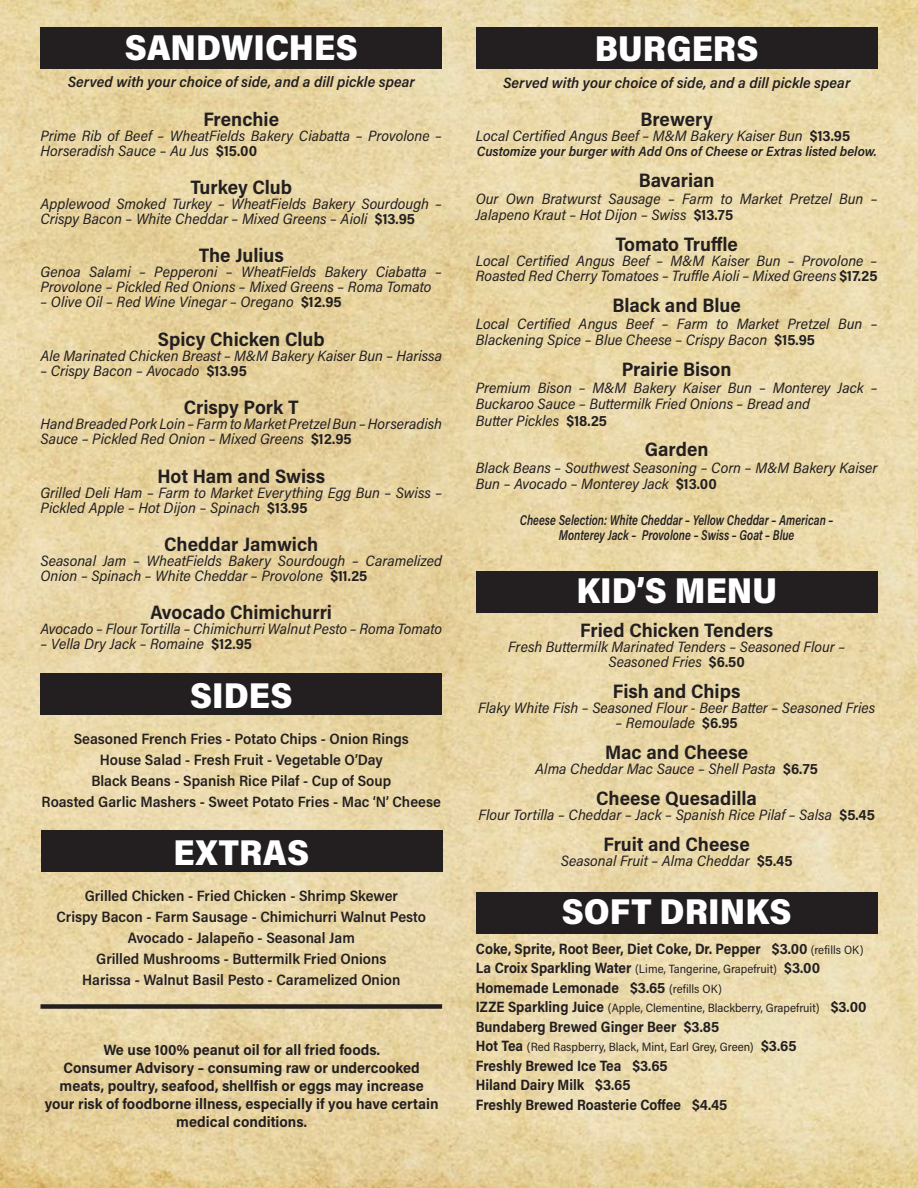
<style>
.page{position:relative;width:918px;height:1188px;background:#fff}
.page>*{position:absolute;margin:0;border:0;box-sizing:border-box;transform-origin:0 0}
.t1{font:900 36px "Acumin Pro Semi Cond";color:#fff}
.t2{font:700 19.5px "Acumin Pro Semi Cond";color:#231f20}
.t3{font:italic 15px/15px "Acumin Pro Semi Cond";color:#231f20}
.t4{font:600 15px "Acumin Pro Semi Cond";color:#231f20}
.t5{font:700 15px/18px "Acumin Pro Semi Cond";color:#231f20}
.t6{font:700 15px "Acumin Pro Semi Cond";color:#231f20;scale:.95 1}
.t7{font:italic 600 15px "Acumin Pro Semi Cond";color:#231f20}
.t8{font:italic 600 14.25px "Acumin Pro Semi Cond";color:#231f20;scale:.8 1}
.t9{font:italic 600 13.5px "Acumin Pro Semi Cond";color:#231f20}
.t10{font:12px "Acumin Pro Semi Cond";color:#231f20}
.s1{font-weight:700;font-style:normal}
.s2{font-weight:400;font-size:12px}
.s3{font-weight:700;font-size:15px}
</style>
<div class="page">
<img style="left:0;top:0;width:918px;height:1188px">
<div style="left:41px;top:831px;width:401px;height:41px;background:#231f20"></div>
<div style="left:476px;top:572px;width:402px;height:41px;background:#231f20"></div>
<div style="left:476px;top:892px;width:402px;height:41px;background:#231f20"></div>
<div style="left:40px;top:674px;width:402px;height:41px;background:#231f20"></div>
<div style="left:40px;top:27px;width:402px;height:41px;background:#231f20"></div>
<div style="left:476px;top:27px;width:402px;height:41px;background:#231f20"></div>
<div style="left:40px;top:1004px;width:402px;height:5px;background:#231f20"></div>
<p class="t1" style="left:125px;top:22px;width:235px">SANDWICHES</p>
<p class="t7" style="left:68px;top:71px;width:349px">Served with your choice of side, and a dill pickle spear</p>
<p class="t2" style="left:203px;top:105px;width:77px">Frenchie</p>
<p class="t3" style="left:40px;top:127px;width:403px">Prime Rib of Beef – WheatFields Bakery Ciabatta – Provolone –<br>Horseradish Sauce – Au Jus <span class="s1">$15.00</span></p>
<p class="t2" style="left:190px;top:173px;width:103px">Turkey Club</p>
<p class="t3" style="left:40px;top:196px;width:403px">Applewood Smoked Turkey – WheatFields Bakery Sourdough –<br>Crispy Bacon – White Cheddar – Mixed Greens – Aioli <span class="s1">$13.95</span></p>
<p class="t2" style="left:199px;top:242px;width:87px">The Julius</p>
<p class="t3" style="left:40px;top:264px;width:403px">Genoa Salami – Pepperoni – WheatFields Bakery Ciabatta –<br>Provolone – Pickled Red Onions – Mixed Greens – Roma Tomato</p>
<p class="t3" style="left:40px;top:294px;width:303px">– Olive Oil – Red Wine Vinegar – Oregano <span class="s1">$12.95</span></p>
<p class="t2" style="left:158px;top:325px;width:168px">Spicy Chicken Club</p>
<p class="t3" style="left:40px;top:347px;width:403px">Ale Marinated Chicken Breast – M&amp;M Bakery Kaiser Bun – Harissa</p>
<p class="t3" style="left:40px;top:362px;width:208px">– Crispy Bacon – Avocado <span class="s1">$13.95</span></p>
<p class="t2" style="left:184px;top:394px;width:116px">Crispy Pork T</p>
<p class="t3" style="left:40px;top:416px;width:403px">Hand Breaded Pork Loin – Farm to Market Pretzel Bun – Horseradish<br>Sauce – Pickled Red Onion – Mixed Greens <span class="s1">$12.95</span></p>
<p class="t2" style="left:158px;top:462px;width:169px">Hot Ham and Swiss</p>
<p class="t3" style="left:40px;top:484px;width:403px">Grilled Deli Ham – Farm to Market Everything Egg Bun – Swiss –<br>Pickled Apple – Hot Dijon – Spinach <span class="s1">$13.95</span></p>
<p class="t2" style="left:164px;top:530px;width:156px">Cheddar Jamwich</p>
<p class="t3" style="left:40px;top:553px;width:403px">Seasonal Jam – WheatFields Bakery Sourdough – Caramelized<br>Onion – Spinach – White Cheddar – Provolone <span class="s1">$11.25</span></p>
<p class="t2" style="left:151px;top:599px;width:183px">Avocado Chimichurri</p>
<p class="t3" style="left:40px;top:621px;width:403px">Avocado – Flour Tortilla – Chimichurri Walnut Pesto – Roma Tomato</p>
<p class="t3" style="left:40px;top:636px;width:213px">– Vella Dry Jack – Romaine <span class="s1">$12.95</span></p>
<p class="t1" style="left:190px;top:670px;width:104px">SIDES</p>
<p class="t4" style="left:74px;top:728px;width:337px">Seasoned French Fries - Potato Chips - Onion Rings</p>
<p class="t4" style="left:100px;top:749px;width:284px">House Salad - Fresh Fruit - Vegetable O’Day</p>
<p class="t4" style="left:91px;top:770px;width:301px">Black Beans - Spanish Rice Pilaf - Cup of Soup</p>
<p class="t4" style="left:42px;top:791px;width:401px">Roasted Garlic Mashers - Sweet Potato Fries - Mac ‘N’ Cheese</p>
<p class="t1" style="left:173px;top:827px;width:137px">EXTRAS</p>
<p class="t4" style="left:85px;top:885px;width:315px">Grilled Chicken - Fried Chicken - Shrimp Skewer</p>
<p class="t4" style="left:57px;top:906px;width:371px">Crispy Bacon - Farm Sausage - Chimichurri Walnut Pesto</p>
<p class="t4" style="left:128px;top:927px;width:229px">Avocado - Jalapeño - Seasonal Jam</p>
<p class="t4" style="left:96px;top:948px;width:292px">Grilled Mushrooms - Buttermilk Fried Onions</p>
<p class="t4" style="left:82px;top:969px;width:320px">Harissa - Walnut Basil Pesto - Caramelized Onion</p>
<p class="t5" style="left:103px;top:1040px;width:278px">We use 100% peanut oil for all fried foods.</p>
<p class="t5" style="left:60px;top:1058px;width:366px">Consumer Advisory – consuming raw or undercooked meats, poultry, seafood, shellfish or eggs may increase</p>
<p class="t5" style="left:45px;top:1094px;width:395px;text-align:center">your risk of foodborne illness, especially if you have certain medical conditions.</p>
<p class="t1" style="left:595px;top:23px;width:165px">BURGERS</p>
<p class="t7" style="left:503px;top:72px;width:349px">Served with your choice of side, and a dill pickle spear</p>
<p class="t2" style="left:641px;top:106px;width:74px">Brewery</p>
<p class="t3" style="left:476px;top:128px;width:376px">Local Certified Angus Beef – M&amp;M Bakery Kaiser Bun <span class="s1">$13.95</span></p>
<p class="t9" style="left:477px;top:142px;width:401px">Customize your burger with Add Ons of Cheese or Extras listed below.</p>
<p class="t2" style="left:639px;top:167px;width:77px">Bavarian</p>
<p class="t3" style="left:476px;top:190px;width:403px;line-height:16.5px">Our Own Bratwurst Sausage – Farm to Market Pretzel Bun –<br>Jalapeno Kraut – Hot Dijon – Swiss <span class="s1">$13.75</span></p>
<p class="t2" style="left:615px;top:231px;width:124px">Tomato Truffle</p>
<p class="t3" style="left:476px;top:253px;width:403px">Local Certified Angus Beef – M&amp;M Kaiser Bun – Provolone –<br>Roasted Red Cherry Tomatoes – Truffle Aioli – Mixed Greens <span class="s1">$17.25</span></p>
<p class="t2" style="left:613px;top:292px;width:130px">Black and Blue</p>
<p class="t3" style="left:476px;top:314px;width:403px;line-height:16.5px">Local Certified Angus Beef – Farm to Market Pretzel Bun –<br>Blackening Spice – Blue Cheese – Crispy Bacon <span class="s1">$15.95</span></p>
<p class="t2" style="left:622px;top:355px;width:111px">Prairie Bison</p>
<p class="t3" style="left:476px;top:378px;width:403px;line-height:16.5px">Premium Bison – M&amp;M Bakery Kaiser Bun – Monterey Jack –<br>Buckaroo Sauce – Buttermilk Fried Onions – Bread and</p>
<p class="t3" style="left:476px;top:412px;width:133px">Butter Pickles <span class="s1">$18.25</span></p>
<p class="t2" style="left:645px;top:436px;width:65px">Garden</p>
<p class="t3" style="left:476px;top:459px;width:403px;line-height:16.5px">Black Beans – Southwest Seasoning – Corn – M&amp;M Bakery Kaiser<br>Bun – Avocado – Monterey Jack <span class="s1">$13.00</span></p>
<p class="t8" style="left:520px;top:510px;width:394px">Cheese Selection: White Cheddar – Yellow Cheddar – American –</p>
<p class="t8" style="left:559px;top:525px;width:296px">Monterey Jack – Provolone – Swiss – Goat – Blue</p>
<p class="t1" style="left:576px;top:565px;width:202px">KID’S MENU</p>
<p class="t2" style="left:580px;top:616px;width:194px">Fried Chicken Tenders</p>
<p class="t3" style="left:508px;top:639px;width:339px">Fresh Buttermilk Marinated Tenders – Seasoned Flour –</p>
<p class="t3" style="left:608px;top:654px;width:138px">Seasoned Fries <span class="s1">$6.50</span></p>
<p class="t2" style="left:613px;top:677px;width:129px">Fish and Chips</p>
<p class="t3" style="left:478px;top:700px;width:399px">Flaky White Fish – Seasoned Flour - Beer Batter – Seasoned Fries</p>
<p class="t3" style="left:616px;top:715px;width:124px">– Remoulade <span class="s1">$6.95</span></p>
<p class="t2" style="left:605px;top:738px;width:145px">Mac and Cheese</p>
<p class="t3" style="left:535px;top:760px;width:284px">Alma Cheddar Mac Sauce – Shell Pasta <span class="s1">$6.75</span></p>
<p class="t2" style="left:596px;top:784px;width:162px">Cheese Quesadilla</p>
<p class="t3" style="left:478px;top:806px;width:398px">Flour Tortilla – Cheddar – Jack – Spanish Rice Pilaf – Salsa <span class="s1">$5.45</span></p>
<p class="t2" style="left:603px;top:830px;width:148px">Fruit and Cheese</p>
<p class="t3" style="left:561px;top:852px;width:233px">Seasonal Fruit – Alma Cheddar <span class="s1">$5.45</span></p>
<p class="t1" style="left:562px;top:886px;width:231px">SOFT DRINKS</p>
<p class="t6" style="left:476px;top:938px;width:410px">Coke, Sprite, Root Beer, Diet Coke, Dr. Pepper $3.00 <span class="s2">(refills OK)</span></p>
<p class="t10" style="left:476px;top:961px;width:346px"><span class="s3">La Croix Sparkling Water</span> (Lime, Tangerine, Grapefruit) <span class="s3">$3.00</span></p>
<p class="t6" style="left:476px;top:977px;width:261px">Homemade Lemonade $3.65 <span class="s2">(refills OK)</span></p>
<p class="t10" style="left:476px;top:1000px;width:392px"><span class="s3">IZZE Sparkling Juice</span> (Apple, Clementine, Blackberry, Grapefruit) <span class="s3">$3.00</span></p>
<p class="t6" style="left:476px;top:1016px;width:258px">Bundaberg Brewed Ginger Beer $3.85</p>
<p class="t10" style="left:476px;top:1039px;width:322px"><span class="s3">Hot Tea</span> (Red Raspberry, Black, Mint, Earl Grey, Green) <span class="s3">$3.65</span></p>
<p class="t6" style="left:476px;top:1055px;width:203px">Freshly Brewed Ice Tea $3.65</p>
<p class="t6" style="left:476px;top:1075px;width:164px">Hiland Dairy Milk $3.65</p>
<p class="t6" style="left:476px;top:1094px;width:266px">Freshly Brewed Roasterie Coffee $4.45</p>
</div>
